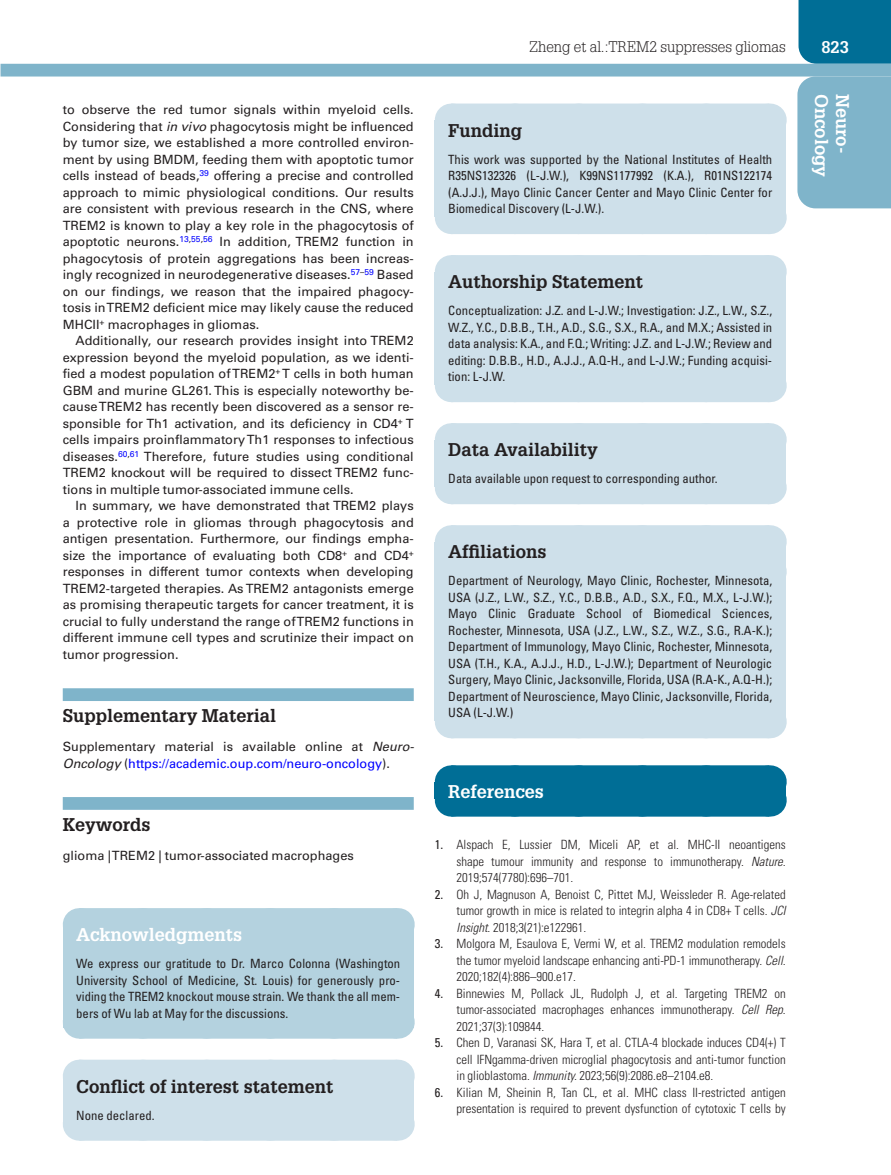
<style>
.page{position:relative;width:891px;height:1175px;background:#fff}
.page>*{position:absolute;margin:0;border:0;box-sizing:border-box;transform-origin:0 0}
.t1{font:700 18px "Glypha LT Std";color:#231f20}
.t2{font:700 18px "Glypha LT Std";color:#fff}
.t3{font:700 16.5px "Glypha LT Std";color:#fff}
.t4{font:300 15px "Glypha LT Std";color:#231f20}
.t5{font:12.75px/16.5px "Univers LT Std";color:#231f20;text-align:justify}
.t6{font:condensed 12.75px/16.5px "Univers LT Std";color:#231f20;text-align:justify}
.t7{font:300 condensed 12.75px/16.5px "Univers LT Std";color:#231f20;text-align:justify}
.s1{font-style:italic}
.s2{color:#00f}
.s3{font-weight:400}
</style>
<div class="page">
<div style="left:799px;top:0;width:92px;height:64px;background:#006e96"></div>
<div style="left:1px;top:64px;width:890px;height:12px;background:#7fb4ca"></div>
<div style="left:797px;top:76px;width:94px;height:132px;background:#7fb4ca"></div>
<div style="left:63px;top:688px;width:351px;height:13px;background:#7fb4ca"></div>
<div style="left:63px;top:797px;width:351px;height:12px;background:#7fb4ca"></div>
<div style="left:63px;top:925px;width:351px;height:31px;background:#b4d2df"></div>
<div style="left:79px;top:908px;width:318px;height:33px;background:#b4d2df"></div>
<hr style="left:397px;top:908px;width:1px;height:33px;background:#b4d2df">
<div style="left:63px;top:954px;width:351px;height:74px;background:#b4d2df"></div>
<div style="left:79px;top:1005px;width:318px;height:33px;background:#b4d2df"></div>
<hr style="left:397px;top:1005px;width:1px;height:33px;background:#b4d2df">
<div style="left:63px;top:1076px;width:351px;height:33px;background:#cee0ea"></div>
<div style="left:79px;top:1059px;width:318px;height:33px;background:#cee0ea"></div>
<svg style="left:143px;top:1059px;width:222px;height:1px"></svg>
<hr style="left:397px;top:1059px;width:1px;height:33px;background:#cee0ea">
<div style="left:63px;top:1107px;width:351px;height:16px;background:#cee0ea"></div>
<div style="left:79px;top:1107px;width:318px;height:33px;background:#cee0ea"></div>
<hr style="left:397px;top:1107px;width:1px;height:33px;background:#cee0ea">
<div style="left:435px;top:121px;width:351px;height:33px;background:#cee0ea"></div>
<div style="left:451px;top:104px;width:318px;height:32px;background:#cee0ea"></div>
<hr style="left:769px;top:104px;width:1px;height:32px;background:#cee0ea">
<div style="left:435px;top:151px;width:351px;height:66px;background:#cee0ea"></div>
<div style="left:451px;top:201px;width:318px;height:33px;background:#cee0ea"></div>
<hr style="left:769px;top:201px;width:1px;height:33px;background:#cee0ea">
<div style="left:435px;top:272px;width:351px;height:33px;background:#cee0ea"></div>
<div style="left:451px;top:255px;width:318px;height:33px;background:#cee0ea"></div>
<hr style="left:769px;top:255px;width:1px;height:33px;background:#cee0ea">
<div style="left:435px;top:303px;width:351px;height:82px;background:#cee0ea"></div>
<div style="left:451px;top:369px;width:318px;height:33px;background:#cee0ea"></div>
<hr style="left:769px;top:369px;width:1px;height:33px;background:#cee0ea">
<div style="left:435px;top:440px;width:351px;height:33px;background:#cee0ea"></div>
<div style="left:451px;top:423px;width:318px;height:33px;background:#cee0ea"></div>
<hr style="left:769px;top:423px;width:1px;height:33px;background:#cee0ea">
<div style="left:435px;top:471px;width:351px;height:16px;background:#cee0ea"></div>
<div style="left:451px;top:471px;width:318px;height:33px;background:#cee0ea"></div>
<hr style="left:769px;top:471px;width:1px;height:33px;background:#cee0ea">
<div style="left:435px;top:542px;width:351px;height:33px;background:#cee0ea"></div>
<div style="left:451px;top:525px;width:318px;height:33px;background:#cee0ea"></div>
<hr style="left:769px;top:525px;width:1px;height:33px;background:#cee0ea">
<div style="left:435px;top:573px;width:351px;height:148px;background:#cee0ea"></div>
<div style="left:451px;top:705px;width:318px;height:33px;background:#cee0ea"></div>
<hr style="left:769px;top:705px;width:1px;height:33px;background:#cee0ea">
<div style="left:435px;top:782px;width:351px;height:17px;background:#006e96"></div>
<div style="left:451px;top:765px;width:318px;height:33px;background:#006e96"></div>
<hr style="left:769px;top:765px;width:1px;height:33px;background:#006e96">
<div style="left:451px;top:783px;width:318px;height:33px;background:#006e96"></div>
<svg style="left:515px;top:765px;width:222px;height:1px"></svg>
<hr style="left:769px;top:783px;width:1px;height:33px;background:#006e96">
<p class="t5" style="left:63px;top:102px;width:353px">to observe the red tumor signals within myeloid cells.<br>Considering that <span class="s1">in vivo</span> phagocytosis might be influenced by tumor size, we established a more controlled environ&shy;ment by using BMDM, feeding them with apoptotic tumor cells instead of beads,<sup>39</sup> offering a precise and controlled approach to mimic physiological conditions. Our results are consistent with previous research in the CNS, where TREM2 is known to play a key role in the phagocytosis of apoptotic neurons.<sup>13</sup><sup>,</sup><sup>55</sup><sup>,</sup><sup>56</sup> In addition, TREM2 function in phagocytosis of protein aggregations has been increas&shy;ingly recognized in neurodegenerative diseases.<sup>57</sup><sup>–</sup><sup>59</sup> Based on our findings, we reason that the impaired phagocy&shy;tosis in TREM2 deficient mice may likely cause the reduced MHCII<sup>+</sup> macrophages in gliomas.</p>
<p class="t5" style="left:63px;top:333px;width:353px;text-indent:13px">Additionally, our research provides insight into TREM2 expression beyond the myeloid population, as we identi&shy;fied a modest population of TREM2<sup>+</sup> T cells in both human GBM and murine GL261. This is especially noteworthy be&shy;cause TREM2 has recently been discovered as a sensor re&shy;sponsible for Th1 activation, and its deficiency in CD4<sup>+</sup> T cells impairs proinflammatory Th1 responses to infectious diseases.<sup>60</sup><sup>,</sup><sup>61</sup> Therefore, future studies using conditional TREM2 knockout will be required to dissect TREM2 func&shy;tions in multiple tumor-associated immune cells.</p>
<p class="t5" style="left:63px;top:498px;width:353px;text-indent:13px">In summary, we have demonstrated that TREM2 plays a protective role in gliomas through phagocytosis and antigen presentation. Furthermore, our findings empha&shy;size the importance of evaluating both CD8<sup>+</sup> and CD4<sup>+ </sup>responses in different tumor contexts when developing TREM2-targeted therapies. As TREM2 antagonists emerge as promising therapeutic targets for cancer treatment, it is crucial to fully understand the range of TREM2 functions in different immune cell types and scrutinize their impact on tumor progression.</p>
<h1 class="t1" style="left:63px;top:704px;width:215px">Supplementary Material</h1>
<p class="t5" style="left:63px;top:738px;width:353px">Supplementary material is available online at <span class="s1">Neuro-<br>Oncology</span> (<span class="s2">https://academic.oup.com/neuro-oncology</span>).</p>
<h1 class="t1" style="left:63px;top:813px;width:89px">Keywords</h1>
<p class="t5" style="left:63px;top:847px;width:293px">glioma | TREM2 | tumor-associated macrophages</p>
<h1 class="t2" style="left:76px;top:923px;width:168px">Acknowledgments</h1>
<p class="t6" style="left:76px;top:955px;width:326px">We express our gratitude to Dr. Marco Colonna (Washington University School of Medicine, St. Louis) for generously pro&shy;viding the TREM2 knockout mouse strain. We thank the all mem&shy;bers of Wu lab at May for the discussions.</p>
<h1 class="t1" style="left:76px;top:1075px;width:259px">Conflict of interest statement</h1>
<p class="t6" style="left:76px;top:1106px;width:80px">None declared.</p>
<p class="t4" style="left:529px;top:38px;width:258px">Zheng et al.:TREM2 suppresses gliomas</p>
<p class="t3" style="left:821px;top:37px;width:29px">823</p>
<h1 class="t2" style="left:833px;top:94px;width:85px;rotate:90deg">Oncology</h1>
<h1 class="t2" style="left:854px;top:94px;width:61px;rotate:90deg">Neuro-</h1>
<h1 class="t1" style="left:448px;top:119px;width:76px">Funding</h1>
<p class="t6" style="left:448px;top:151px;width:326px">This work was supported by the National Institutes of Health R35NS132326 (L-J.W.), K99NS1177992 (K.A.), R01NS122174 (A.J.J.), Mayo Clinic Cancer Center and Mayo Clinic Center for Biomedical Discovery (L-J.W.).</p>
<h1 class="t1" style="left:448px;top:270px;width:196px">Authorship Statement</h1>
<p class="t6" style="left:448px;top:302px;width:326px">Conceptualization: J.Z. and L-J.W.; Investigation: J.Z., L.W., S.Z., W.Z., Y.C., D.B.B., T.H., A.D., S.G., S.X., R.A., and M.X.; Assisted in data analysis: K.A., and F.Q.; Writing: J.Z. and L-J.W.; Review and editing: D.B.B., H.D., A.J.J., A.Q-H., and L-J.W.; Funding acquisi&shy;tion: L-J.W.</p>
<h1 class="t1" style="left:448px;top:438px;width:151px">Data Availability</h1>
<p class="t6" style="left:448px;top:470px;width:271px">Data available upon request to corresponding author.</p>
<h1 class="t1" style="left:448px;top:540px;width:100px">Affiliations</h1>
<p class="t6" style="left:448px;top:572px;width:326px">Department of Neurology, Mayo Clinic, Rochester, Minnesota, USA (J.Z., L.W., S.Z., Y.C., D.B.B., A.D., S.X., F.Q., M.X., L-J.W.); Mayo Clinic Graduate School of Biomedical Sciences, Rochester, Minnesota, USA (J.Z., L.W., S.Z., W.Z., S.G., R.A-K.); Department of Immunology, Mayo Clinic, Rochester, Minnesota, USA (T.H., K.A., A.J.J., H.D., L-J.W.); Department of Neurologic Surgery, Mayo Clinic, Jacksonville, Florida, USA (R.A-K., A.Q-H.); Department of Neuroscience, Mayo Clinic, Jacksonville, Florida, USA (L-J.W.)</p>
<h1 class="t2" style="left:448px;top:780px;width:97px">References</h1>
<p class="t7" style="left:457px;top:836px;width:331px;text-indent:-22px"><span class="s3">1.</span> Alspach E, Lussier DM, Miceli AP, et al. MHC-II neoantigens shape tumour immunity and response to immunotherapy. <span class="s1">Nature.<br></span>2019;574(7780):696–701.</p>
<p class="t7" style="left:457px;top:886px;width:331px;text-indent:-22px"><span class="s3">2.</span> Oh J, Magnuson A, Benoist C, Pittet MJ, Weissleder R. Age-related tumor growth in mice is related to integrin alpha 4 in CD8+ T cells. <span class="s1">JCI Insight</span>. 2018;3(21):e122961.</p>
<p class="t7" style="left:457px;top:935px;width:331px;text-indent:-22px"><span class="s3">3.</span> Molgora M, Esaulova E, Vermi W, et al. TREM2 modulation remodels the tumor myeloid landscape enhancing anti-PD-1 immunotherapy. <span class="s1">Cell.<br></span>2020;182(4):886–900.e17.</p>
<p class="t7" style="left:457px;top:985px;width:331px;text-indent:-22px"><span class="s3">4.</span> Binnewies M, Pollack JL, Rudolph J, et al. Targeting TREM2 on tumor-associated macrophages enhances immunotherapy. <span class="s1">Cell Rep</span>.<br>2021;37(3):109844.</p>
<p class="t7" style="left:457px;top:1034px;width:331px;text-indent:-22px"><span class="s3">5.</span> Chen D, Varanasi SK, Hara T, et al. CTLA-4 blockade induces CD4(+) T cell IFNgamma-driven microglial phagocytosis and anti-tumor function in glioblastoma. <span class="s1">Immunity.</span> 2023;56(9):2086.e8–2104.e8.</p>
<p class="t7" style="left:435px;top:1084px;width:353px;text-align:right"><span class="s3">6.</span> Kilian M, Sheinin R, Tan CL, et al. MHC class II-restricted antigen presentation is required to prevent dysfunction of cytotoxic T cells by</p>
</div>
